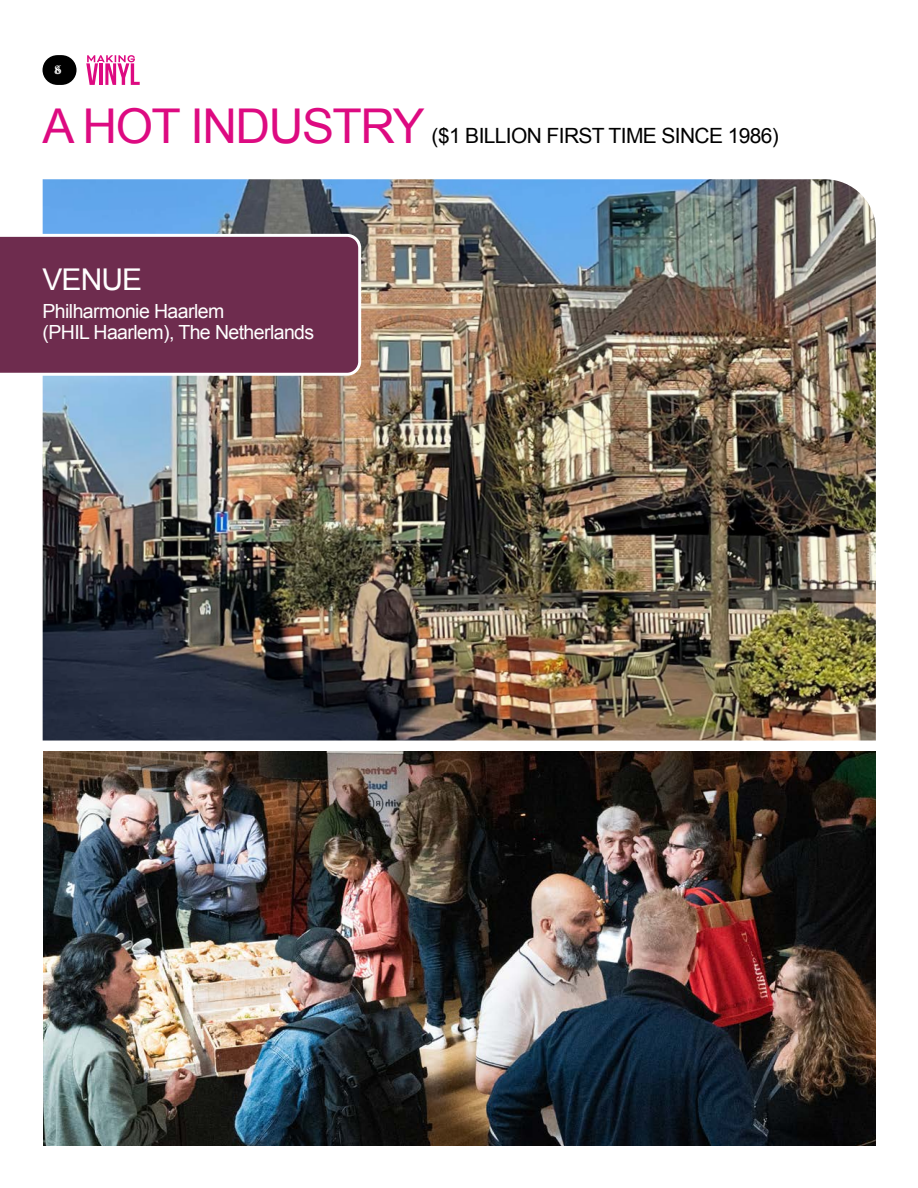
<style>
.page{position:relative;width:918px;height:1188px;background:#fff}
.page>*{position:absolute;margin:0;border:0;box-sizing:border-box;transform-origin:0 0}
.t1{font:48px "Arial";letter-spacing:-.03em;color:#dd0a81}
.t2{font:30px "Arial";letter-spacing:-.03em;color:#fff}
.t3{font:21px "Arial";letter-spacing:-.03em;color:#000}
.t4{font:19.5px/21px "Arial";letter-spacing:-.03em;color:#fff}
.t5{font:13.5px "Minion Pro";color:#fff}
</style>
<div class="page">
<svg style="left:47px;top:55px;width:30px;height:30px"></svg>
<svg style="left:86px;top:55px;width:54px;height:30px"></svg>
<img style="left:43px;top:751px;width:833px;height:394px">
<img style="left:43px;top:179px;width:833px;height:562px">
<div style="left:43px;top:55px;width:29px;height:30px;background:#000;border-radius:50%"></div>
<div style="left:0;top:234px;width:361px;height:142px;background:#6e2c4e"></div>
<p class="t5" style="left:55px;top:61px;width:8px">6</p>
<p class="t5" style="left:54px;top:61px;width:8px">8</p>
<h1 class="t1" style="left:43px;top:95px;width:384px">A HOT INDUSTRY</h1>
<p class="t3" style="left:432px;top:122px;width:349px">($1 BILLION FIRST TIME SINCE 1986)</p>
<h2 class="t2" style="left:43px;top:260px;width:101px">VENUE</h2>
<p class="t4" style="left:43px;top:301px;width:273px">Philharmonie Haarlem<br>(PHIL Haarlem), The Netherlands</p>
</div>
